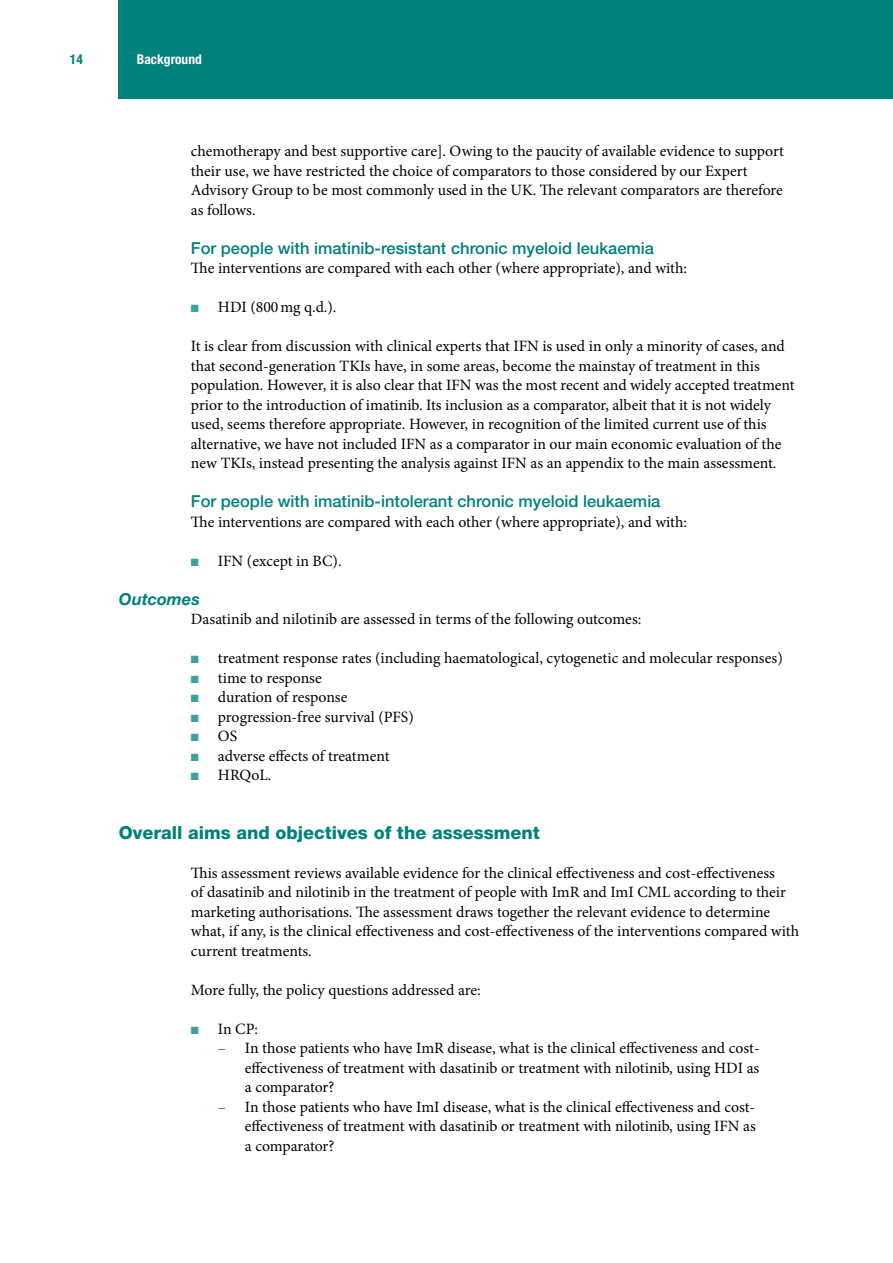
<style>
.page{position:relative;width:893px;height:1263px;background:#fff}
.page>*{position:absolute;margin:0;border:0;box-sizing:border-box;transform-origin:0 0}
.t1{font:800 18px "Helvetica Neue LT Pro";color:#00817b}
.t2{font:500 16.5px "Helvetica Neue LT Pro";color:#00817b}
.t3{font:italic 700 16.5px "Helvetica Neue LT Pro";color:#00817b}
.t4{font:15.75px/19.5px "Minion Pro";color:#000}
.t5{font:700 condensed 13.5px "Helvetica Neue LT Pro";color:#fff}
.t6{font:700 condensed 13.5px "Helvetica Neue LT Pro";color:#00817b}
.s1{color:#40a19c}
.s2{color:#00817b}
</style>
<div class="page">
<div style="left:119px;top:0;width:774px;height:99px;background:#00817b"></div>
<p class="t6" style="left:70px;top:51px;width:14px">14</p>
<p class="t5" style="left:137px;top:51px;width:66px">Background</p>
<p class="t4" style="left:191px;top:141px;width:594px">chemotherapy and best supportive care]. Owing to the paucity of available evidence to support their use, we have restricted the choice of comparators to those considered by our Expert Advisory Group to be most commonly used in the UK. The relevant comparators are therefore as follows.</p>
<p class="t2" style="left:191px;top:238px;width:465px">For people with imatinib-resistant chronic myeloid leukaemia</p>
<p class="t4" style="left:191px;top:258px;width:498px">The interventions are compared with each other (where appropriate), and with:</p>
<p class="t4" style="left:191px;top:297px;width:147px"><span class="s1">■</span> HDI (800mg q.d.).</p>
<p class="t4" style="left:191px;top:336px;width:605px">It is clear from discussion with clinical experts that IFN is used in only a minority of cases, and that second-generation TKIs have, in some areas, become the mainstay of treatment in this population. However, it is also clear that IFN was the most recent and widely accepted treatment prior to the introduction of imatinib. Its inclusion as a comparator, albeit that it is not widely used, seems therefore appropriate. However, in recognition of the limited current use of this alternative, we have not included IFN as a comparator in our main economic evaluation of the new TKIs, instead presenting the analysis against IFN as an appendix to the main assessment.</p>
<p class="t2" style="left:191px;top:491px;width:471px">For people with imatinib-intolerant chronic myeloid leukaemia</p>
<p class="t4" style="left:191px;top:512px;width:498px">The interventions are compared with each other (where appropriate), and with:</p>
<p class="t4" style="left:191px;top:551px;width:152px"><span class="s1">■</span> IFN (except in BC).</p>
<p class="t3" style="left:119px;top:588px;width:82px">Outcomes</p>
<p class="t4" style="left:191px;top:609px;width:452px">Dasatinib and nilotinib are assessed in terms of the following outcomes:</p>
<p class="t4" style="left:191px;top:648px;width:593px"><span class="s1">■</span> treatment response rates (including haematological, cytogenetic and molecular responses)</p>
<p class="t4" style="left:191px;top:668px;width:132px"><span class="s1">■</span> time to response</p>
<p class="t4" style="left:191px;top:687px;width:158px"><span class="s1">■</span> duration of response</p>
<p class="t4" style="left:191px;top:707px;width:224px"><span class="s1">■</span> progression-free survival (PFS)</p>
<p class="t4" style="left:191px;top:726px;width:48px"><span class="s1">■</span> OS</p>
<p class="t4" style="left:191px;top:746px;width:200px"><span class="s1">■</span> adverse effects of treatment</p>
<p class="t4" style="left:191px;top:765px;width:82px"><span class="s1">■</span> HRQoL.</p>
<p class="t1" style="left:119px;top:821px;width:422px">Overall aims and objectives of the assessment</p>
<p class="t4" style="left:191px;top:863px;width:610px">This assessment reviews available evidence for the clinical effectiveness and cost-effectiveness<br>of dasatinib and nilotinib in the treatment of people with ImR and ImI CML according to their marketing authorisations. The assessment draws together the relevant evidence to determine what, if any, is the clinical effectiveness and cost-effectiveness of the interventions compared with current treatments.</p>
<p class="t4" style="left:191px;top:980px;width:291px">More fully, the policy questions addressed are:</p>
<p class="t4" style="left:191px;top:1019px;width:69px"><span class="s1">■</span> In CP:</p>
<p class="t4" style="left:245px;top:1038px;width:516px;text-align:justify;text-indent:-27px"><span class="s2">–</span> In those patients who have ImR disease, what is the clinical effectiveness and cost&shy;effectiveness of treatment with dasatinib or treatment with nilotinib, using HDI as a comparator?</p>
<p class="t4" style="left:245px;top:1097px;width:512px;text-align:justify;text-indent:-27px"><span class="s2">–</span> In those patients who have ImI disease, what is the clinical effectiveness and cost&shy;effectiveness of treatment with dasatinib or treatment with nilotinib, using IFN as a comparator?</p>
</div>
